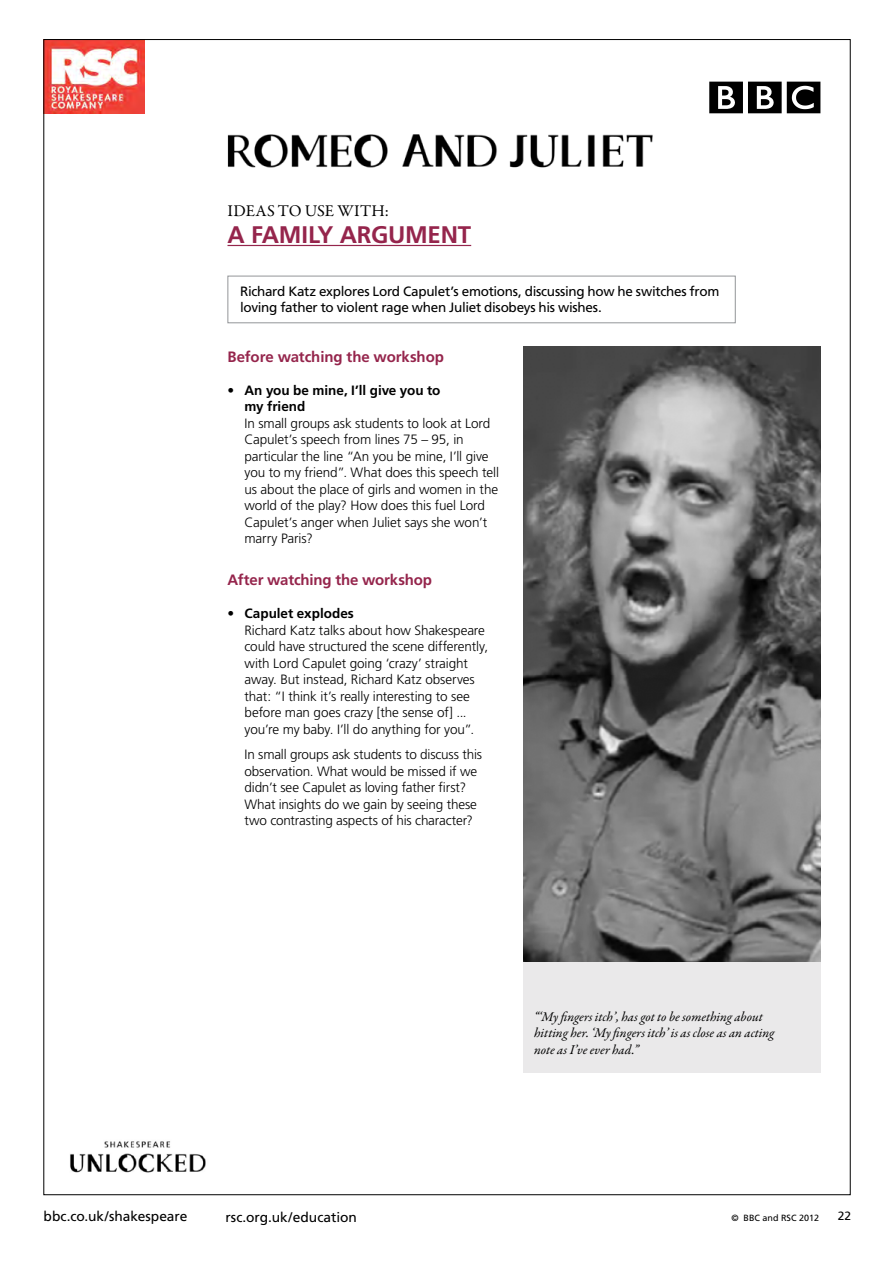
<style>
.page{position:relative;width:893px;height:1263px;background:#fff}
.page>*{position:absolute;margin:0;border:0;box-sizing:border-box;transform-origin:0 0}
.t1{font:700 24px "Frutiger";letter-spacing:-.01em;color:#95254c}
.t2{font:16.5px "Garamond Premr Pro";color:#000}
.t3{font:700 15px "Frutiger";letter-spacing:-.01em;color:#95254c}
.t4{font:13.8px "Frutiger";letter-spacing:-.005em;color:#000}
.t5{font:300 13.5px/16.5px "Frutiger";letter-spacing:-.01em;color:#000}
.t6{font:13.5px/16.5px "Frutiger";letter-spacing:-.02em;color:#000}
.t7{font:italic 13.5px/16.5px "Garamond Premr Pro";letter-spacing:-.005em;color:#000}
.t8{font:700 13.5px/16.5px "Frutiger";letter-spacing:-.005em;color:#000}
.t9{font:12px "Frutiger";color:#000}
.t10{font:9px "Frutiger";color:#000}
.s1{font-weight:300}
.s2{font-weight:700}
</style>
<div class="page">
<img style="left:46px;top:41px;width:99px;height:73px">
<svg style="left:709px;top:82px;width:111px;height:31px"></svg>
<hr style="left:227px;top:245px;width:244px;height:1px;background:#95254c">
<div style="left:227px;top:276px;width:509px;height:47px;border:1px solid #939598"></div>
<img style="left:70px;top:1141px;width:136px;height:32px">
<img style="left:523px;top:347px;width:298px;height:615px">
<img style="left:402px;top:134px;width:251px;height:34px">
<img style="left:227px;top:134px;width:161px;height:34px">
<div style="left:523px;top:962px;width:298px;height:111px;background:#eae9ea"></div>
<p class="t2" style="left:228px;top:201px;width:163px">IDEAS TO USE WITH:</p>
<h1 class="t1" style="left:227px;top:221px;width:241px">A Family Argument</h1>
<p class="t6" style="left:240px;top:283px;width:481px">Richard Katz explores Lord Capulet’s emotions, discussing how he switches from loving father to violent rage when Juliet disobeys his wishes.</p>
<p class="t3" style="left:227px;top:348px;width:218px">Before watching the workshop</p>
<p class="t8" style="left:244px;top:382px;width:198px;text-indent:-17px"><span class="s1">•</span> An you be mine, I’ll give you to my friend</p>
<p class="t5" style="left:244px;top:415px;width:256px">In small groups ask students to look at Lord Capulet’s speech from lines 75 – 95, in particular the line “An you be mine, I’ll give you to my friend”. What does this speech tell us about the place of girls and women in the world of the play? How does this fuel Lord Capulet’s anger when Juliet says she won’t marry Paris?</p>
<p class="t3" style="left:227px;top:571px;width:206px">After watching the workshop</p>
<p class="t5" style="left:244px;top:605px;width:245px;text-indent:-17px">• <span class="s2">Capulet explodes<br></span>Richard Katz talks about how Shakespeare could have structured the scene differently, with Lord Capulet going ‘crazy’ straight away. But instead, Richard Katz observes that: “I think it’s really interesting to see before man goes crazy [the sense of] ... you’re my baby. I’ll do anything for you”.</p>
<p class="t5" style="left:244px;top:746px;width:239px">In small groups ask students to discuss this observation. What would be missed if we didn’t see Capulet as loving father first?<br>What insights do we gain by seeing these two contrasting aspects of his character?</p>
<p class="t7" style="left:534px;top:1009px;width:242px">“‘My fingers itch’, has got to be something about hitting her. ‘My fingers itch’ is as close as an acting note as I’ve ever had.”</p>
<p class="t4" style="left:44px;top:1208px;width:145px">bbc.co.uk/shakespeare</p>
<p class="t4" style="left:225px;top:1209px;width:133px">rsc.org.uk/education</p>
<p class="t10" style="left:731px;top:1212px;width:89px">© BBC and RSC 2012</p>
<p class="t9" style="left:838px;top:1209px;width:15px">22</p>
</div>
